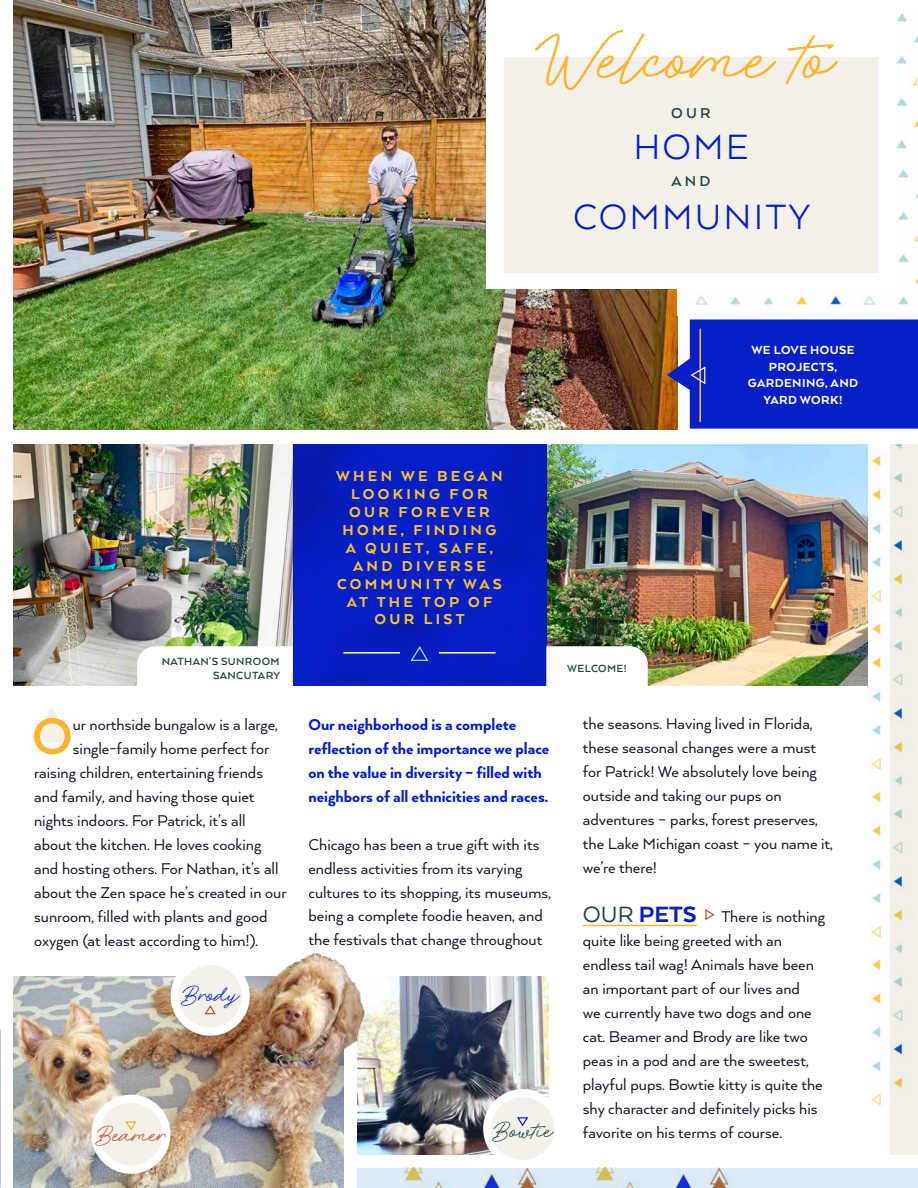
<style>
.page{position:relative;width:918px;height:1188px;background:#fff}
.page>*{position:absolute;margin:0;border:0;box-sizing:border-box;transform-origin:0 0}
.t1{font:700 58.05px "Arquitecta";color:#fcb42c}
.t2{font:45px "Rocket Clouds DEMO";color:#fcb42c}
.t3{font:40.5px "Arquitecta";letter-spacing:.05em;color:#071fc7}
.t4{font:18px/24px "Arquitecta";color:#18162c}
.t5{font:800 18px/24px "Arquitecta";color:#071fc7}
.t6{font:800 16.5px/18px "Arquitecta";letter-spacing:.2em;color:#fcc52f;text-align:center}
.t7{font:700 16.5px "Arquitecta";letter-spacing:.2em;color:#1e4544}
.t8{font:14.4px "Rocket Clouds DEMO";color:#b7522d}
.t9{font:14.4px "Rocket Clouds DEMO";color:#1e4544}
.t10{font:14.4px "Rocket Clouds DEMO";color:#071fc7}
.t11{font:800 13.5px/16.5px "Arquitecta";letter-spacing:.03em;color:#fff;text-align:center}
.t12{font:700 12px/13.5px "Arquitecta";letter-spacing:.03em;color:#1e4544;text-align:right}
.s1{font-size:25.5px;color:#1e4544}
.s2{font-weight:800;font-size:25.5px;color:#071fc7}
</style>
<div class="page">
<img style="left:13px;top:0;width:665px;height:429px">
<img style="left:0;top:1029px;width:1px;height:159px">
<img style="left:695px;top:169px;width:223px;height:147px">
<img style="left:896px;top:13px;width:22px;height:137px">
<img style="left:13px;top:444px;width:280px;height:242px">
<svg style="left:32px;top:707px;width:41px;height:35px"></svg>
<svg style="left:137px;top:646px;width:156px;height:40px"></svg>
<div style="left:486px;top:0;width:410px;height:289px;background:#fff"></div>
<div style="left:504px;top:57px;width:374px;height:215px;background:#f3f1ea"></div>
<img style="left:546px;top:444px;width:322px;height:241px">
<div style="left:293px;top:444px;width:253px;height:242px;background:#071fc7"></div>
<hr style="left:439px;top:652px;width:57px;height:2px;background:#fff">
<hr style="left:343px;top:652px;width:57px;height:2px;background:#fff">
<svg style="left:409px;top:646px;width:20px;height:15px"></svg>
<img style="left:868px;top:444px;width:23px;height:663px">
<div style="left:891px;top:444px;width:27px;height:711px;background:#f3f1ea"></div>
<svg style="left:546px;top:646px;width:102px;height:40px"></svg>
<div style="left:357px;top:1168px;width:561px;height:20px;background:#ddecf8"></div>
<img style="left:403px;top:1168px;width:327px;height:20px">
<hr style="left:583px;top:925px;width:114px;height:1px;background:#fcb42c">
<svg style="left:705px;top:909px;width:10px;height:11px"></svg>
<img style="left:357px;top:976px;width:192px;height:179px">
<img style="left:13px;top:976px;width:330px;height:212px">
<svg style="left:667px;top:319px;width:251px;height:110px;background:#1a2cc1"></svg>
<img style="left:240px;top:953px;width:130px;height:156px">
<div style="left:91px;top:1095px;width:79px;height:79px;background:#fff;border-radius:50%"></div>
<div style="left:171px;top:957px;width:79px;height:79px;background:#fff;border-radius:50%"></div>
<div style="left:483px;top:1089px;width:79px;height:79px;background:#fff;border-radius:50%"></div>
<div style="left:490px;top:1097px;width:65px;height:64px;background:#f3f1ea;border-radius:50%"></div>
<div style="left:489px;top:1096px;width:67px;height:65px;border:2px solid #fff;border-radius:50%"></div>
<div style="left:178px;top:964px;width:65px;height:64px;background:#f3f1ea;border-radius:50%"></div>
<div style="left:177px;top:963px;width:67px;height:66px;border:2px solid #fff;border-radius:50%"></div>
<div style="left:98px;top:1102px;width:65px;height:64px;background:#f3f1ea;border-radius:50%"></div>
<div style="left:98px;top:1101px;width:66px;height:66px;border:2px solid #fff;border-radius:50%"></div>
<svg style="left:204px;top:1005px;width:12px;height:10px"></svg>
<svg style="left:125px;top:1121px;width:12px;height:10px"></svg>
<svg style="left:517px;top:1117px;width:12px;height:10px"></svg>
<h2 class="t2" style="left:547px;top:36px;width:299px">Welcome to</h2>
<p class="t7" style="left:671px;top:103px;width:41px">OUR</p>
<h3 class="t3" style="left:633px;top:121px;width:117px">HOME</h3>
<p class="t7" style="left:671px;top:170px;width:41px">AND</p>
<h3 class="t3" style="left:573px;top:192px;width:239px">COMMUNITY</h3>
<p class="t11" style="left:748px;top:342px;width:112px">WE LOVE HOUSE<br>PROJECTS,<br>GARDENING, AND<br>YARD WORK!</p>
<p class="t12" style="left:162px;top:654px;width:120px">NATHAN'S SUNROOM<br>SANCUTARY</p>
<p class="t6" style="left:336px;top:466px;width:168px">WHEN WE BEGAN<br>LOOKING FOR<br>OUR FOREVER<br>HOME, FINDING<br>A QUIET, SAFE,<br>AND DIVERSE<br>COMMUNITY WAS<br>AT THE TOP OF<br>OUR LIST</p>
<p class="t12" style="left:567px;top:661px;width:61px">WELCOME!</p>
<h1 class="t1" style="left:32px;top:700px;width:42px">O</h1>
<p class="t4" style="left:73px;top:712px;width:207px">ur northside bungalow is a large,</p>
<p class="t4" style="left:73px;top:736px;width:198px">single-family home perfect for</p>
<p class="t4" style="left:34px;top:760px;width:231px">raising children, entertaining friends</p>
<p class="t4" style="left:34px;top:784px;width:222px">and family, and having those quiet</p>
<p class="t4" style="left:34px;top:808px;width:213px">nights indoors. For Patrick, it’s all</p>
<p class="t4" style="left:34px;top:831px;width:229px">about the kitchen. He loves cooking</p>
<p class="t4" style="left:34px;top:855px;width:246px">and hosting others. For Nathan, it’s all</p>
<p class="t4" style="left:34px;top:879px;width:254px">about the Zen space he’s created in our</p>
<p class="t4" style="left:34px;top:903px;width:235px">sunroom, filled with plants and good</p>
<p class="t4" style="left:34px;top:927px;width:226px">oxygen (at least according to him!).</p>
<p class="t10" style="left:181px;top:988px;width:59px">Brody</p>
<p class="t5" style="left:308px;top:711px;width:242px">Our neighborhood is a complete reflection of the importance we place on the value in diversity – filled with neighbors of all ethnicities and races.</p>
<p class="t4" style="left:308px;top:831px;width:244px">Chicago has been a true gift with its endless activities from its varying cultures to its shopping, its museums, being a complete foodie heaven, and the festivals that change throughout</p>
<p class="t8" style="left:95px;top:1128px;width:72px">Beamer</p>
<p class="t9" style="left:492px;top:1124px;width:62px">Bowtie</p>
<p class="t4" style="left:583px;top:711px;width:252px">the seasons. Having lived in Florida, these seasonal changes were a must for Patrick! We absolutely love being outside and taking our pups on adventures – parks, forest preserves, the Lake Michigan coast – you name it, we’re there!</p>
<p class="t4" style="left:583px;top:904px;width:244px"><span class="s1">OUR</span> <span class="s2">PETS</span> There is nothing quite like being greeted with an endless tail wag! Animals have been an important part of our lives and<br>we currently have two dogs and one cat. Beamer and Brody are like two peas in a pod and are the sweetest, playful pups. Bowtie kitty is quite the shy character and definitely picks his favorite on his terms of course.</p>
</div>
